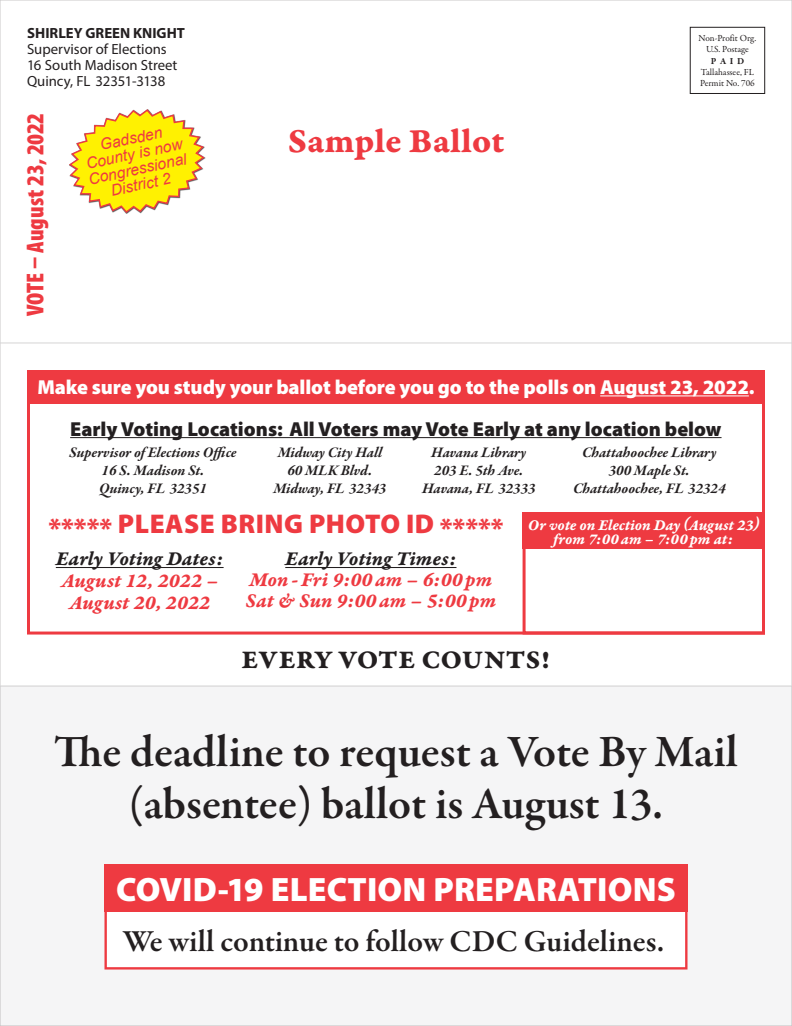
<style>
.page{position:relative;width:792px;height:1026px;background:#fff}
.page>*{position:absolute;margin:0;border:0;box-sizing:border-box;transform-origin:0 0}
.t1{font:600 45.7px/51.8px "Garamond Premr Pro";color:#231f20;text-align:center}
.t2{font:36px "Garamond Premr Pro Bd Capt";color:#ee3a41}
.t3{font:900 33.9px "Myriad Pro";letter-spacing:.005em;color:#fff}
.t4{font:600 31.1px "Garamond Premr Pro";color:#231f20}
.t5{font:900 27.1px "Myriad Pro";letter-spacing:.02em;color:#ee3a41}
.t6{font:27.1px "Garamond Premr Pro Bd Capt";letter-spacing:.01em;color:#231f20}
.t7{font:900 condensed 24.6px "Myriad Pro";letter-spacing:-.01em;color:#ee3a41}
.t8{font:20.9px/21.9px "Garamond Premr Pro Bd It Capt";letter-spacing:.005em;color:#ee3a41;text-align:center}
.t9{font:20.9px "Garamond Premr Pro Bd It Capt";color:#231f20}
.t10{font:900 20.3px "Myriad Pro";letter-spacing:-.005em;color:#fff}
.t11{font:900 20.3px "Myriad Pro";color:#231f20}
.t12{font:16px/14px "Garamond Premr Pro Bd It Capt";color:#fff;text-align:center}
.t13{font:italic 15.7px/15.7px "Arial";color:#ee3a41;text-align:center}
.t14{font:italic 700 14.9px/17.9px "Garamond Premr Pro";color:#231f20;text-align:center}
.t15{font:14.8px "Myriad Pro";color:#231f20}
.t16{font:700 14.8px "Myriad Pro";color:#231f20}
.t17{font:9.3px/11.2px "Garamond Premr Pro";color:#231f20;text-align:center}
.s1{font-weight:700}
</style>
<div class="page">
<hr style="left:0;top:343px;width:792px;height:1px;background:#231f20">
<div style="left:0;top:686px;width:792px;height:340px;background:#f5f5f6"></div>
<div style="left:27px;top:370px;width:738px;height:34px;background:#ee3a41"></div>
<hr style="left:600px;top:395px;width:149px;height:1px;background:#fff">
<hr style="left:70px;top:437px;width:652px;height:1px;background:#231f20">
<hr style="left:56px;top:567px;width:168px;height:1px;background:#231f20">
<hr style="left:285px;top:567px;width:171px;height:1px;background:#231f20">
<div style="left:27px;top:370px;width:738px;height:265px;border:3px solid #ee3a41"></div>
<div style="left:523px;top:520px;width:242px;height:115px;border:3px solid #ee3a41"></div>
<div style="left:523px;top:513px;width:242px;height:36px;background:#ee3a41"></div>
<div style="left:690px;top:27px;width:75px;height:67px;border:1px solid #231f20"></div>
<div style="left:104px;top:864px;width:584px;height:106px;background:#fff;border:2px solid #ee3a41"></div>
<div style="left:104px;top:864px;width:584px;height:48px;background:#ee3a41"></div>
<svg style="left:69px;top:109px;width:137px;height:105px"></svg>
<p class="t16" style="left:27px;top:23px;width:159px">SHIRLEY GREEN KNIGHT</p>
<p class="t15" style="left:27px;top:40px;width:141px">Supervisor of Elections</p>
<p class="t15" style="left:27px;top:56px;width:152px">16 South Madison Street</p>
<p class="t15" style="left:27px;top:72px;width:140px">Quincy, FL 32351-3138</p>
<p class="t7" style="left:20px;top:316px;width:204px;rotate:-90deg">VOTE – August 23, 2022</p>
<p class="t13" style="left:81px;top:141px;width:102px;rotate:-12deg">Gadsden<br>County is now<br>Congressional<br>District 2</p>
<p class="t2" style="left:288px;top:120px;width:218px">Sample Ballot</p>
<p class="t17" style="left:699px;top:33px;width:59px">Non-Profit Org.<br>U.S. Postage<br><span class="s1">P A I D<br></span>Tallahassee, FL<br>Permit No. 706</p>
<p class="t10" style="left:37px;top:373px;width:719px">Make sure you study your ballot before you go to the polls on August 23, 2022.</p>
<p class="t11" style="left:70px;top:415px;width:653px">Early Voting Locations: All Voters may Vote Early at any location below</p>
<p class="t14" style="left:69px;top:444px;width:169px">Supervisor of Elections Office<br>16 S. Madison St.<br>Quincy, FL 32351</p>
<p class="t14" style="left:273px;top:444px;width:114px">Midway City Hall<br>60 MLK Blvd.<br>Midway, FL 32343</p>
<p class="t14" style="left:422px;top:444px;width:115px">Havana Library<br>203 E. 5th Ave.<br>Havana, FL 32333</p>
<p class="t14" style="left:573px;top:444px;width:154px">Chattahoochee Library<br>300 Maple St.<br>Chattahoochee, FL 32324</p>
<p class="t12" style="left:528px;top:518px;width:233px">Or vote on Election Day (August 23) from 7:00am – 7:00pm at:</p>
<p class="t5" style="left:48px;top:506px;width:457px">***** PLEASE BRING PHOTO ID *****</p>
<p class="t9" style="left:56px;top:546px;width:169px">Early Voting Dates:</p>
<p class="t8" style="left:61px;top:571px;width:159px">August 12, 2022 –<br>August 20, 2022</p>
<p class="t9" style="left:285px;top:546px;width:173px">Early Voting Times:</p>
<p class="t8" style="left:249px;top:570px;width:244px">Mon-Fri 9:00am – 6:00pm</p>
<p class="t8" style="left:246px;top:591px;width:252px">Sat &amp; Sun 9:00am – 5:00pm</p>
<p class="t6" style="left:242px;top:643px;width:310px">EVERY VOTE COUNTS!</p>
<p class="t1" style="left:54px;top:727px;width:686px">The deadline to request a Vote By Mail (absentee) ballot is August 13.</p>
<p class="t3" style="left:116px;top:867px;width:561px">COVID-19 ELECTION PREPARATIONS</p>
<p class="t4" style="left:123px;top:922px;width:543px">We will continue to follow CDC Guidelines.</p>
</div>
